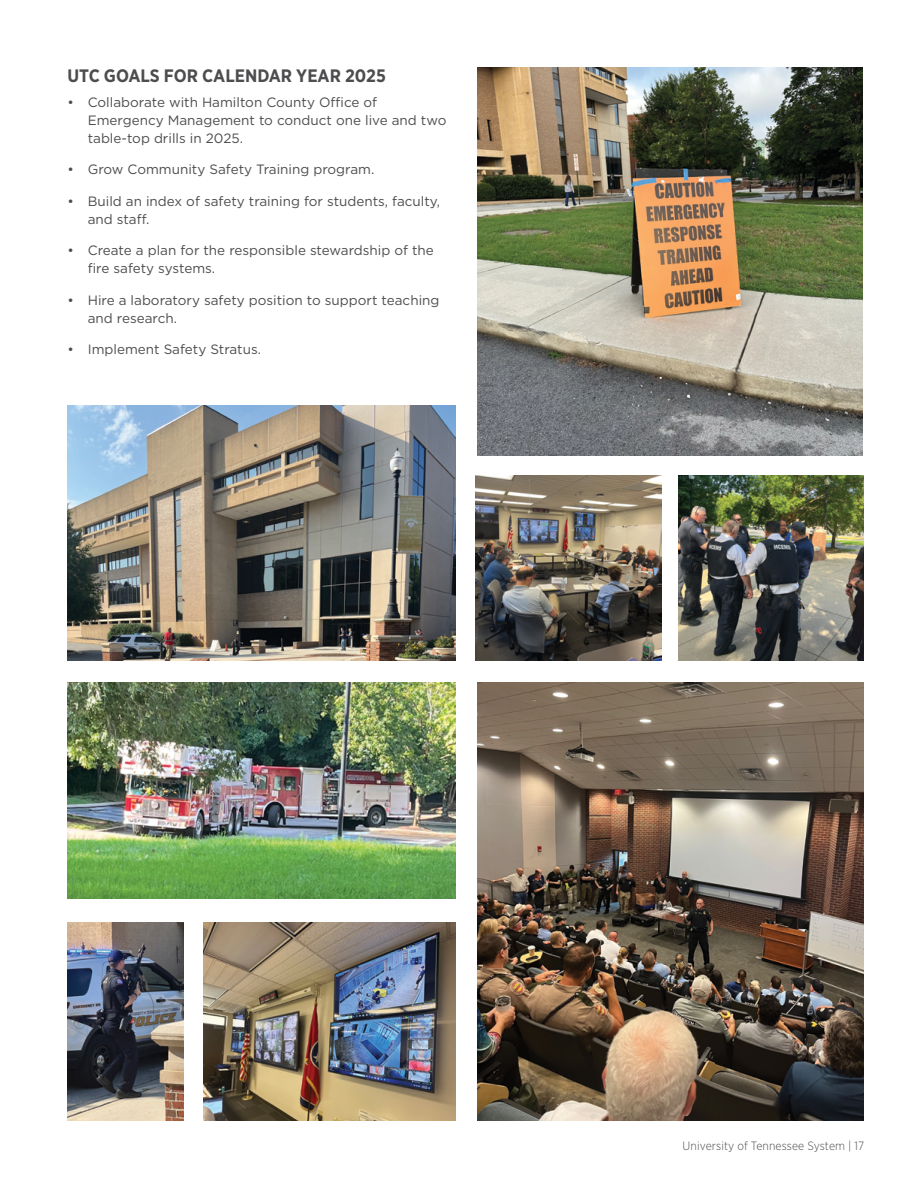
<style>
.page{position:relative;width:918px;height:1188px;background:#fff}
.page>*{position:absolute;margin:0;border:0;box-sizing:border-box;transform-origin:0 0}
.t1{font:700 18px "Gotham Narrow";color:#4d4d4f}
.body_copy_gotham_9_12_cg11{font:13.5px/18px "Gotham";color:#4d4d4f}
.t2{font:300 12px "Gotham Narrow";letter-spacing:.01em;color:#4d4d4f}
</style>
<div class="page">
<img style="left:478px;top:68px;width:384px;height:388px">
<img style="left:68px;top:406px;width:388px;height:255px">
<img style="left:678px;top:475px;width:186px;height:186px">
<img style="left:476px;top:475px;width:185px;height:186px">
<img style="left:477px;top:683px;width:387px;height:437px">
<img style="left:68px;top:683px;width:388px;height:216px">
<img style="left:68px;top:922px;width:115px;height:198px">
<img style="left:204px;top:922px;width:252px;height:198px">
<p class="t1" style="left:68px;top:64px;width:320px">UTC GOALS FOR CALENDAR YEAR 2025</p>
<p class="body_copy_gotham_9_12_cg11" style="left:88px;top:93px;width:360px;text-indent:-20px">• Collaborate with Hamilton County Office of<br>Emergency Management to conduct one live and two table-top drills in 2025.</p>
<p class="body_copy_gotham_9_12_cg11" style="left:68px;top:160px;width:308px">• Grow Community Safety Training program.</p>
<p class="body_copy_gotham_9_12_cg11" style="left:88px;top:192px;width:354px;text-indent:-20px">• Build an index of safety training for students, faculty, and staff.</p>
<p class="body_copy_gotham_9_12_cg11" style="left:88px;top:241px;width:348px;text-indent:-20px">• Create a plan for the responsible stewardship of the fire safety systems.</p>
<p class="body_copy_gotham_9_12_cg11" style="left:88px;top:291px;width:353px;text-indent:-20px">• Hire a laboratory safety position to support teaching and research.</p>
<p class="body_copy_gotham_9_12_cg11" style="left:68px;top:340px;width:195px">• Implement Safety Stratus.</p>
<p class="t2" style="left:683px;top:1139px;width:183px">University of Tennessee System | 17</p>
</div>
